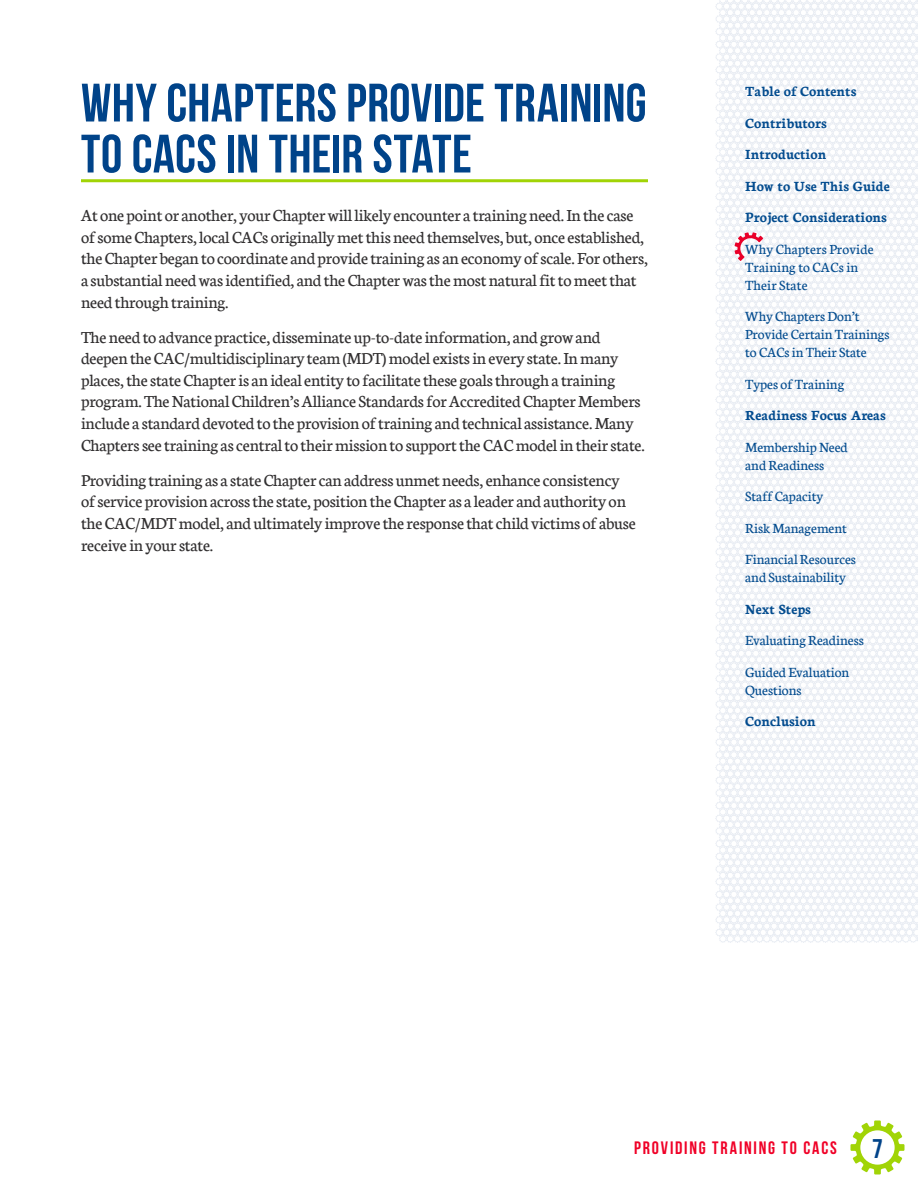
<style>
.page{position:relative;width:918px;height:1188px;background:#fff}
.page>*{position:absolute;margin:0;border:0;box-sizing:border-box;transform-origin:0 0}
.Heading_1{font:700 54px/51px "Bebas Neue";letter-spacing:.005em;color:#004389}
.t1{font:700 27px "Bebas Neue";color:#004389}
.t2{font:18px/21.6px "Neuton";letter-spacing:-.01em;color:#312f30}
.t3{font:700 18px "Bebas Neue";letter-spacing:.1em;color:#f00027}
.t4{font:15px/18px "Neuton";color:#034c8f}
.t5{font:700 15px/31.5px "Neuton";color:#034c8f}
</style>
<div class="page">
<svg style="left:850px;top:1120px;width:54px;height:55px"></svg>
<img style="left:716px;top:0;width:202px;height:943px">
<hr style="left:81px;top:179px;width:567px;height:3px;background:#a1d406">
<svg style="left:735px;top:232px;width:28px;height:29px"></svg>
<p class="Heading_1" style="left:81px;top:77px;width:567px">WHY CHAPTERS PROVIDE TRAINING<br>TO CACS IN THEIR STATE</p>
<p class="t2" style="left:81px;top:205px;width:569px">At one point or another, your Chapter will likely encounter a training need. In the case of some Chapters, local CACs originally met this need themselves, but, once established, the Chapter began to coordinate and provide training as an economy of scale. For others, a substantial need was identified, and the Chapter was the most natural fit to meet that need through training.</p>
<p class="t2" style="left:81px;top:326px;width:565px">The need to advance practice, disseminate up-to-date information, and grow and deepen the CAC/multidisciplinary team (MDT) model exists in every state. In many places, the state Chapter is an ideal entity to facilitate these goals through a training program. The National Children’s Alliance Standards for Accredited Chapter Members include a standard devoted to the provision of training and technical assistance. Many Chapters see training as central to their mission to support the CAC model in their state.</p>
<p class="t2" style="left:81px;top:469px;width:556px">Providing training as a state Chapter can address unmet needs, enhance consistency of service provision across the state, position the Chapter as a leader and authority on the CAC/MDT model, and ultimately improve the response that child victims of abuse receive in your state.</p>
<p class="t5" style="left:745px;top:76px;width:146px">Table of Contents<br>Contributors<br>Introduction<br>How to Use This Guide<br>Project Considerations</p>
<p class="t4" style="left:745px;top:240px;width:130px">Why Chapters Provide<br>Training to CACs in<br>Their State</p>
<p class="t4" style="left:745px;top:308px;width:146px">Why Chapters Don’t<br>Provide Certain Trainings to CACs in Their State</p>
<p class="t4" style="left:745px;top:375px;width:101px">Types of Training</p>
<p class="t5" style="left:745px;top:400px;width:142px">Readiness Focus Areas</p>
<p class="t4" style="left:745px;top:438px;width:104px">Membership Need and Readiness</p>
<p class="t4" style="left:745px;top:481px;width:112px;line-height:31.5px">Staff Capacity<br>Risk Management<br>Financial Resources</p>
<p class="t4" style="left:745px;top:569px;width:102px">and Sustainability</p>
<p class="t5" style="left:745px;top:593px;width:67px">Next Steps</p>
<p class="t4" style="left:745px;top:625px;width:120px;line-height:31.5px">Evaluating Readiness<br>Guided Evaluation</p>
<p class="t4" style="left:745px;top:681px;width:58px">Questions</p>
<p class="t5" style="left:745px;top:706px;width:72px">Conclusion</p>
<p class="t3" style="left:634px;top:1138px;width:204px">PROVIDING TRAINING TO CACS</p>
<h2 class="t1" style="left:872px;top:1133px;width:12px">7</h2>
</div>
